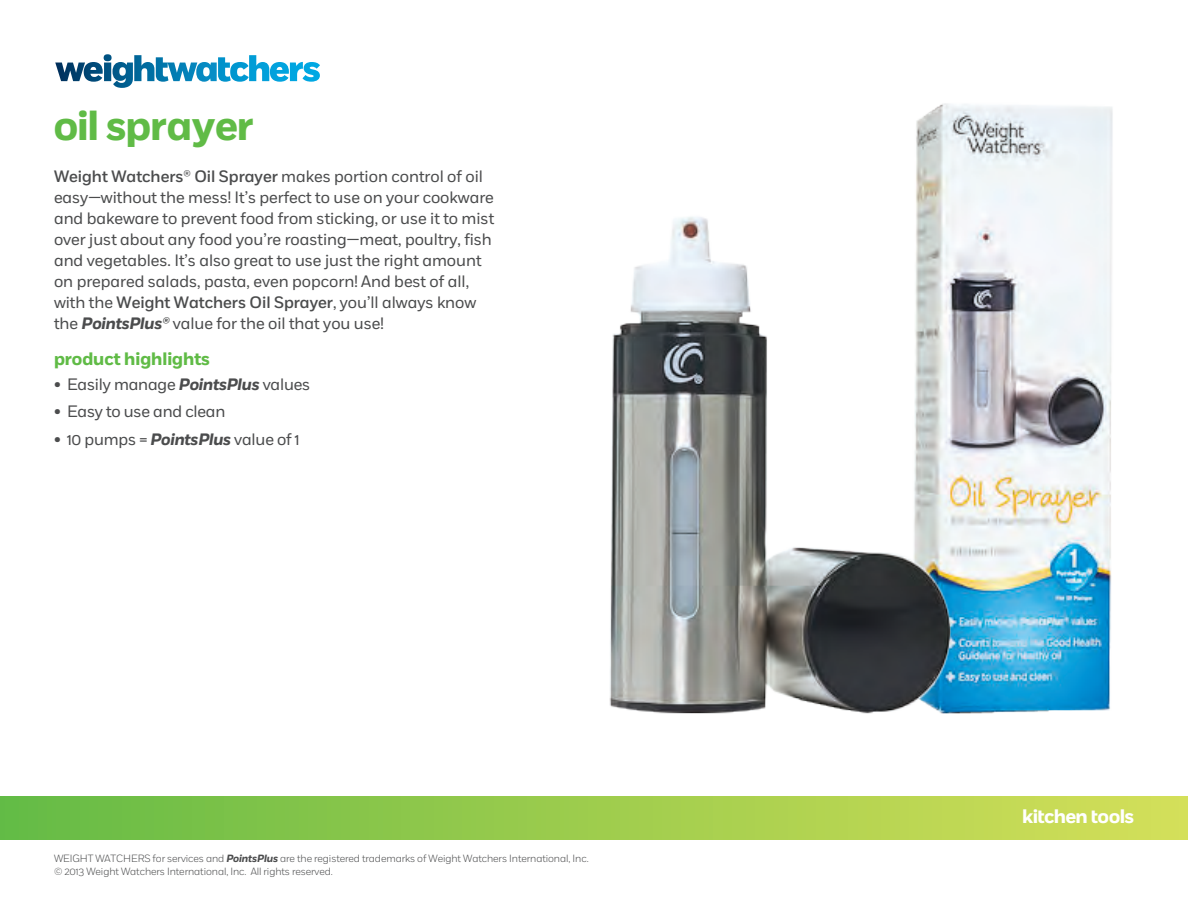
<style>
.page{position:relative;width:1188px;height:918px;background:#fff}
.page>*{position:absolute;margin:0;border:0;box-sizing:border-box;transform-origin:0 0}
.t1{font:700 42px "WW Display";color:#60bb46}
.t2{font:700 19.5px "WW Display";color:#fff}
.t3{font:700 18px "WW Text";color:#60bb46}
.t4{font:16.5px/21px "WW Text";color:#4b4c4d}
.t5{font:300 10.5px/13.5px "WW Text";letter-spacing:-.005em;color:#4b4c4d}
.s1{font-weight:500}
.s2{font-weight:700;font-style:italic}
</style>
<div class="page">
<img style="left:916px;top:103px;width:197px;height:611px">
<img style="left:609px;top:200px;width:351px;height:514px">
<div style="left:0;top:796px;width:1188px;height:43px;background:linear-gradient(to right,#65bb45,#d5df58)"></div>
<svg style="left:55px;top:62px;width:29px;height:20px"></svg>
<svg style="left:84px;top:54px;width:236px;height:34px"></svg>
<h1 class="t1" style="left:54px;top:100px;width:201px">oil sprayer</h1>
<p class="t4" style="left:54px;top:166px;width:442px"><span class="s1">Weight Watchers® Oil Sprayer</span> makes portion control of oil easy—without the mess! It’s perfect to use on your cookware and bakeware to prevent food from sticking, or use it to mist over just about any food you’re roasting—meat, poultry, fish and vegetables. It’s also great to use just the right amount on prepared salads, pasta, even popcorn! And best of all, with the <span class="s1">Weight Watchers Oil Sprayer</span>, you’ll always know the <span class="s2">PointsPlus®</span> value for the oil that you use!</p>
<p class="t3" style="left:54px;top:348px;width:157px">product highlights</p>
<p class="t4" style="left:54px;top:375px;width:258px">• Easily manage <span class="s2">PointsPlus</span> values</p>
<p class="t4" style="left:54px;top:402px;width:173px">• Easy to use and clean</p>
<p class="t4" style="left:54px;top:429px;width:247px">• 10 pumps = <span class="s2">PointsPlus</span> value of 1</p>
<p class="t5" style="left:54px;top:851px;width:536px">WEIGHT WATCHERS for services and <span class="s2">PointsPlus</span> are the registered trademarks of Weight Watchers International, Inc. © 2013 Weight Watchers International, Inc. All rights reserved.</p>
<p class="t2" style="left:1022px;top:805px;width:113px">kitchen tools</p>
</div>
